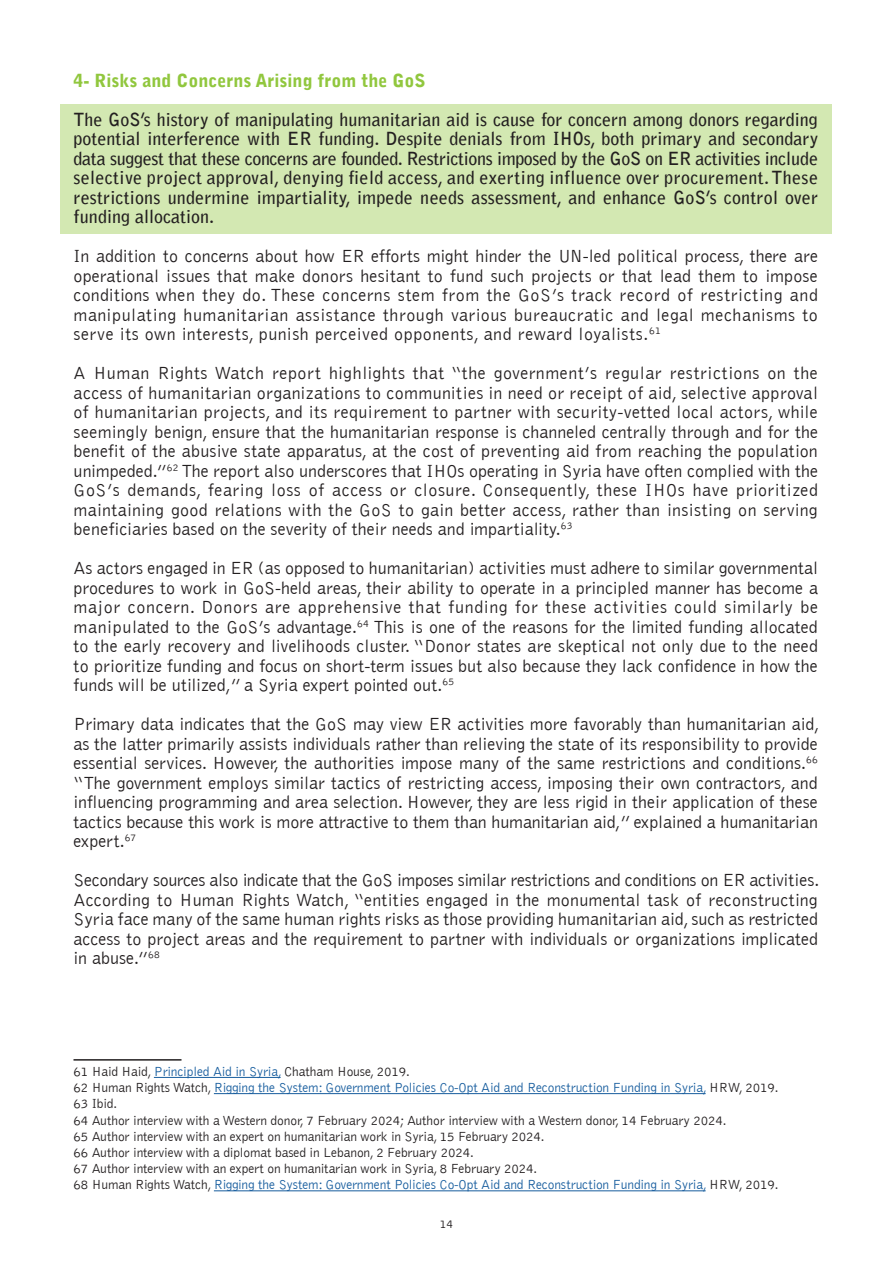
<style>
.page{position:relative;width:893px;height:1263px;background:#fff}
.page>*{position:absolute;margin:0;border:0;box-sizing:border-box;transform-origin:0 0}
.t1{font:300 18px/19.5px "Bell Gothic";color:#231f20;text-align:justify}
.t2{font:700 18px/19.5px "Bell Gothic";letter-spacing:.01em;color:#231f20;text-align:justify}
.t3{font:900 18px "Bell Gothic";color:#91c73e}
.t4{font:300 13.5px "Bell Gothic";letter-spacing:-.01em;color:#231f20}
.t5{font:300 13.5px "Bell Gothic";letter-spacing:-.01em;color:#175d9e}
.t6{font:300 12px "Bell Gothic";color:#231f20}
.s1{color:#175d9e}
.s2{color:#231f20}
</style>
<div class="page">
<div style="left:61px;top:104px;width:771px;height:129px;background:#d3e8b2"></div>
<hr style="left:74px;top:1059px;width:108px;height:1px;background:#231f20">
<hr style="left:154px;top:1077px;width:127px;height:1px;background:#175d9e">
<hr style="left:214px;top:1093px;width:492px;height:1px;background:#175d9e">
<hr style="left:214px;top:1190px;width:492px;height:1px;background:#175d9e">
<p class="t3" style="left:74px;top:70px;width:354px">4- Risks and Concerns Arising from the GoS</p>
<p class="t2" style="left:74px;top:110px;width:746px">The GoS’s history of manipulating humanitarian aid is cause for concern among donors regarding potential interference with ER funding. Despite denials from IHOs, both primary and secondary data suggest that these concerns are founded. Restrictions imposed by the GoS on ER activities include selective project approval, denying field access, and exerting influence over procurement. These restrictions undermine impartiality, impede needs assessment, and enhance GoS’s control over funding allocation.</p>
<p class="t1" style="left:74px;top:247px;width:746px">In addition to concerns about how ER efforts might hinder the UN-led political process, there are operational issues that make donors hesitant to fund such projects or that lead them to impose conditions when they do. These concerns stem from the GoS’s track record of restricting and manipulating humanitarian assistance through various bureaucratic and legal mechanisms to serve its own interests, punish perceived opponents, and reward loyalists.<sup>61</sup></p>
<p class="t1" style="left:74px;top:364px;width:746px">A Human Rights Watch report highlights that “the government’s regular restrictions on the access of humanitarian organizations to communities in need or receipt of aid, selective approval of humanitarian projects, and its requirement to partner with security-vetted local actors, while seemingly benign, ensure that the humanitarian response is channeled centrally through and for the benefit of the abusive state apparatus, at the cost of preventing aid from reaching the population unimpeded.”<sup>62</sup> The report also underscores that IHOs operating in Syria have often complied with the GoS’s demands, fearing loss of access or closure. Consequently, these IHOs have prioritized maintaining good relations with the GoS to gain better access, rather than insisting on serving beneficiaries based on the severity of their needs and impartiality.<sup>63</sup></p>
<p class="t1" style="left:74px;top:559px;width:746px">As actors engaged in ER (as opposed to humanitarian) activities must adhere to similar governmental procedures to work in GoS-held areas, their ability to operate in a principled manner has become a major concern. Donors are apprehensive that funding for these activities could similarly be manipulated to the GoS’s advantage.<sup>64</sup> This is one of the reasons for the limited funding allocated to the early recovery and livelihoods cluster. “Donor states are skeptical not only due to the need to prioritize funding and focus on short-term issues but also because they lack confidence in how the funds will be utilized,” a Syria expert pointed out.<sup>65</sup></p>
<p class="t1" style="left:74px;top:715px;width:747px">Primary data indicates that the GoS may view ER activities more favorably than humanitarian aid, as the latter primarily assists individuals rather than relieving the state of its responsibility to provide essential services. However, the authorities impose many of the same restrictions and conditions.<sup>66 </sup>“The government employs similar tactics of restricting access, imposing their own contractors, and influencing programming and area selection. However, they are less rigid in their application of these tactics because this work is more attractive to them than humanitarian aid,” explained a humanitarian expert.<sup>67</sup></p>
<p class="t1" style="left:74px;top:871px;width:747px">Secondary sources also indicate that the GoS imposes similar restrictions and conditions on ER activities.<br>According to Human Rights Watch, “entities engaged in the monumental task of reconstructing Syria face many of the same human rights risks as those providing humanitarian aid, such as restricted access to project areas and the requirement to partner with individuals or organizations implicated in abuse.”<sup>68</sup></p>
<p class="t4" style="left:74px;top:1064px;width:338px">61 Haid Haid, <span class="s1">Principled Aid in Syria,</span> Chatham House, 2019.</p>
<p class="t5" style="left:74px;top:1080px;width:707px"><span class="s2">62 Human Rights Watch,</span> Rigging the System: Government Policies Co-Opt Aid and Reconstruction Funding in Syria, <span class="s2">HRW, 2019.</span></p>
<p class="t4" style="left:74px;top:1097px;width:45px">63 Ibid.</p>
<p class="t4" style="left:74px;top:1113px;width:655px">64 Author interview with a Western donor, 7 February 2024; Author interview with a Western donor, 14 February 2024.</p>
<p class="t4" style="left:74px;top:1129px;width:473px">65 Author interview with an expert on humanitarian work in Syria, 15 February 2024.</p>
<p class="t4" style="left:74px;top:1145px;width:402px">66 Author interview with a diplomat based in Lebanon, 2 February 2024.</p>
<p class="t4" style="left:74px;top:1161px;width:465px">67 Author interview with an expert on humanitarian work in Syria, 8 February 2024.</p>
<p class="t5" style="left:74px;top:1178px;width:707px"><span class="s2">68 Human Rights Watch,</span> Rigging the System: Government Policies Co-Opt Aid and Reconstruction Funding in Syria, <span class="s2">HRW, 2019.</span></p>
<p class="t6" style="left:440px;top:1218px;width:15px">14</p>
</div>
